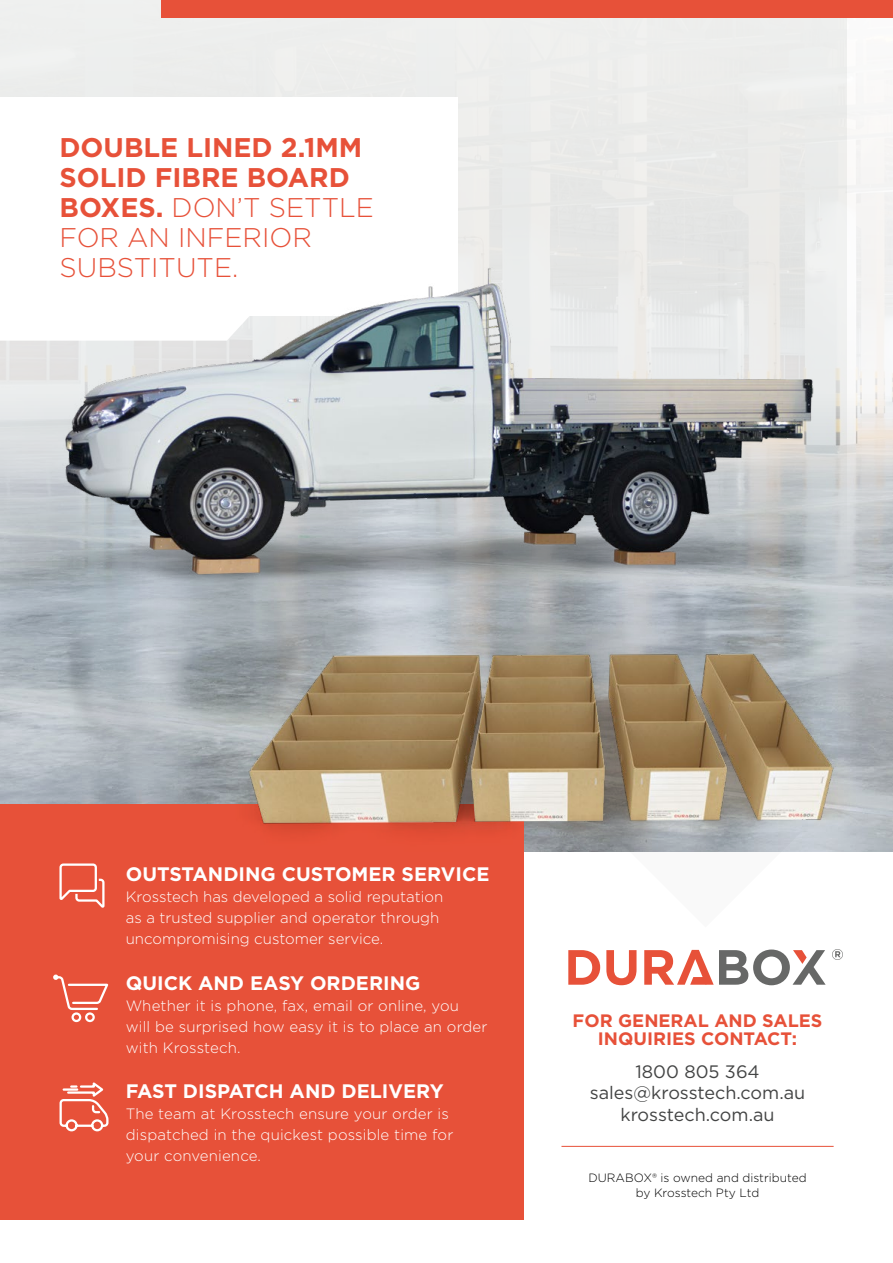
<style>
.page{position:relative;width:893px;height:1263px;background:#fff}
.page>*{position:absolute;margin:0;border:0;box-sizing:border-box;transform-origin:0 0}
.t1{font:700 27px/30px "Gotham";color:#e75139}
.t2{font:700 19.5px "Gotham";color:#fff}
.t3{font:18px/21.6px "Gotham";color:#434444;text-align:center}
.t4{font:700 18px/18px "Gotham";color:#e75139;text-align:center}
.t5{font:300 15px/21px "Gotham";color:#fff}
.t6{font:300 12px/15px "Gotham";color:#000;text-align:center}
.s1{font-weight:300}
</style>
<div class="page">
<img style="left:0;top:0;width:893px;height:804px">
<div style="left:0;top:98px;width:457px;height:218px;background:#fff"></div>
<div style="left:0;top:804px;width:523px;height:415px;background:#e75139"></div>
<div style="left:162px;top:0;width:731px;height:17px;background:#e75139"></div>
<hr style="left:561px;top:1146px;width:273px;height:1px;background:#e75139">
<svg style="left:59px;top:863px;width:46px;height:45px"></svg>
<svg style="left:53px;top:974px;width:52px;height:49px"></svg>
<svg style="left:59px;top:1082px;width:50px;height:50px"></svg>
<img style="left:33px;top:267px;width:816px;height:537px">
<svg style="left:0;top:295px;width:269px;height:46px"></svg>
<img style="left:105px;top:497px;width:788px;height:511px">
<h1 class="t1" style="left:60px;top:133px;width:316px">DOUBLE LINED 2.1MM<br>SOLID FIBRE BOARD<br>BOXES. <span class="s1">DON’T SETTLE<br>FOR AN INFERIOR<br>SUBSTITUTE.</span></h1>
<h2 class="t2" style="left:126px;top:861px;width:365px">OUTSTANDING CUSTOMER SERVICE</h2>
<p class="t5" style="left:126px;top:886px;width:319px">Krosstech has developed a solid reputation as a trusted supplier and operator through uncompromising customer service.</p>
<h2 class="t2" style="left:126px;top:970px;width:296px">QUICK AND EASY ORDERING</h2>
<p class="t5" style="left:126px;top:995px;width:363px">Whether it is phone, fax, email or online, you<br>will be surprised how easy it is to place an order with Krosstech.</p>
<h2 class="t2" style="left:126px;top:1078px;width:319px">FAST DISPATCH AND DELIVERY</h2>
<p class="t5" style="left:126px;top:1102px;width:329px">The team at Krosstech ensure your order is dispatched in the quickest possible time for your convenience.</p>
<p class="t4" style="left:573px;top:1012px;width:251px">FOR GENERAL AND SALES<br>INQUIRIES CONTACT:</p>
<p class="t3" style="left:590px;top:1060px;width:217px">1800 805 364 sales@krosstech.com.au krosstech.com.au</p>
<p class="t6" style="left:588px;top:1170px;width:220px">DURABOX® is owned and distributed by Krosstech Pty Ltd</p>
</div>
